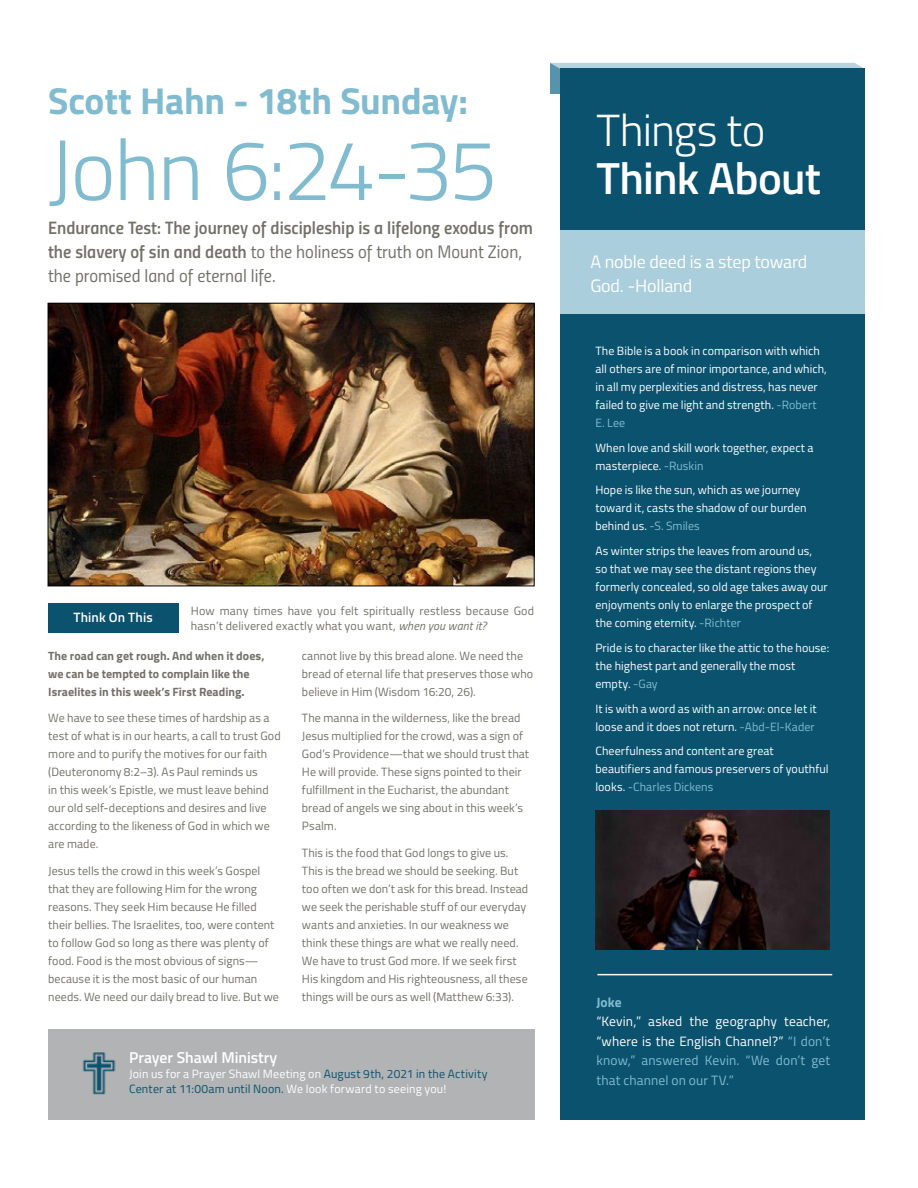
<style>
.page{position:relative;width:918px;height:1188px;background:#fff}
.page>*{position:absolute;margin:0;border:0;box-sizing:border-box;transform-origin:0 0}
.t1{font:300 85.5px "Titillium";letter-spacing:-.02em;color:#81bbcf}
.t2{font:600 45px "Titillium";letter-spacing:-.02em;color:#fff}
.t3{font:300 45px "Titillium";letter-spacing:-.015em;color:#fff}
.t4{font:700 37.5px "Titillium";letter-spacing:-.01em;color:#81bbcf}
.t5{font:18px/24px "Titillium Regular Upright";color:#727168}
.t6{font:18px "Titillium Semibold Upright";color:#727168}
.t7{font:18px/24px "Titillium";letter-spacing:-.01em;color:#fff}
.t8{font:600 15.75px "Titillium";color:#fff}
.t9{font:13.5px/19.5px "Titillium";letter-spacing:.01em;color:#fff;text-align:justify}
.t10{font:600 13.5px "Titillium";letter-spacing:.01em;color:#fff}
.t11{font:700 13.5px "Titillium";color:#81bbcf}
.t12{font:12px/18px "Titillium";letter-spacing:.005em;color:#727168}
.t13{font:12px/18px "Titillium";letter-spacing:.005em;color:#fff}
.t14{font:700 12px/18px "Titillium";letter-spacing:.005em;color:#727168}
.s1{font-family:"Titillium Semibold Upright"}
.s2{font-style:italic}
.s3{color:#0b526f}
.s4{color:#81bbcf}
</style>
<div class="page">
<div style="left:550px;top:63px;width:305px;height:31px;background:#5794a9"></div>
<svg style="left:550px;top:63px;width:315px;height:6px;background:#99becd"></svg>
<div style="left:48px;top:1030px;width:486px;height:90px;background:#b1b3b4"></div>
<div style="left:561px;top:69px;width:304px;height:1051px;background:#0b526f"></div>
<div style="left:561px;top:231px;width:304px;height:83px;background:#aacedc"></div>
<img style="left:50px;top:305px;width:482px;height:279px">
<div style="left:48px;top:303px;width:486px;height:283px;border:1px solid #000"></div>
<img style="left:595px;top:811px;width:234px;height:138px">
<div style="left:48px;top:603px;width:130px;height:30px;background:#0b526f"></div>
<hr style="left:597px;top:974px;width:235px;height:1px;background:#fff">
<img style="left:82px;top:1052px;width:34px;height:43px">
<h3 class="t4" style="left:48px;top:73px;width:421px">Scott Hahn - 18th Sunday:</h3>
<h1 class="t1" style="left:48px;top:108px;width:451px">John 6:24-35</h1>
<h2 class="t3" style="left:596px;top:98px;width:171px">Things to</h2>
<h2 class="t2" style="left:596px;top:145px;width:226px">Think About</h2>
<h3 class="t6" style="left:48px;top:214px;width:486px">Endurance Test: The journey of discipleship is a lifelong exodus from</h3>
<h3 class="t5" style="left:48px;top:239px;width:476px"><span class="s1">the slavery of sin and death</span> to the holiness of truth on Mount Zion, the promised land of eternal life.</h3>
<h3 class="t7" style="left:590px;top:248px;width:219px">A noble deed is a step toward<br>God. -Holland</h3>
<p class="t10" style="left:73px;top:608px;width:81px">Think On This</p>
<p class="t12" style="left:191px;top:602px;width:345px;line-height:15px">How many times have you felt spiritually restless because God hasn’t delivered exactly what you want, <span class="s2">when you want it?</span></p>
<p class="t14" style="left:48px;top:646px;width:218px">The road can get rough. And when it does, we can be tempted to complain like the<br>Israelites in this week’s First Reading.</p>
<p class="t12" style="left:48px;top:709px;width:234px">We have to see these times of hardship as a test of what is in our hearts, a call to trust God more and to purify the motives for our faith (Deuteronomy 8:2–3). As Paul reminds us<br>in this week’s Epistle, we must leave behind our old self-deceptions and desires and live according to the likeness of God in which we are made.</p>
<p class="t12" style="left:48px;top:861px;width:232px">Jesus tells the crowd in this week’s Gospel that they are following Him for the wrong reasons. They seek Him because He filled their bellies. The Israelites, too, were content to follow God so long as there was plenty of food. Food is the most obvious of signs— because it is the most basic of our human needs. We need our daily bread to live. But we</p>
<p class="t12" style="left:302px;top:646px;width:233px">cannot live by this bread alone. We need the bread of eternal life that preserves those who believe in Him (Wisdom 16:20, 26).</p>
<p class="t12" style="left:302px;top:709px;width:229px">The manna in the wilderness, like the bread Jesus multiplied for the crowd, was a sign of God’s Providence—that we should trust that He will provide. These signs pointed to their fulfillment in the Eucharist, the abundant bread of angels we sing about in this week’s Psalm.</p>
<p class="t12" style="left:302px;top:843px;width:228px">This is the food that God longs to give us.<br>This is the bread we should be seeking. But too often we don’t ask for this bread. Instead we seek the perishable stuff of our everyday wants and anxieties. In our weakness we think these things are what we really need.<br>We have to trust God more. If we seek first His kingdom and His righteousness, all these things will be ours as well (Matthew 6:33).</p>
<h3 class="t8" style="left:129px;top:1046px;width:150px">Prayer Shawl Ministry</h3>
<p class="t13" style="left:129px;top:1066px;width:360px;line-height:15px">Join us for a Prayer Shawl Meeting on <span class="s3">August 9th, 2021 in the Activity<br>Center at 11:00am until Noon.</span> We look forward to seeing you!</p>
<p class="t13" style="left:595px;top:341px;width:233px">The Bible is a book in comparison with which all others are of minor importance, and which, in all my perplexities and distress, has never failed to give me light and strength. <span class="s4">-Robert E. Lee</span></p>
<p class="t13" style="left:595px;top:438px;width:220px">When love and skill work together, expect a masterpiece. <span class="s4">-Ruskin</span></p>
<p class="t13" style="left:595px;top:481px;width:213px">Hope is like the sun, which as we journey toward it, casts the shadow of our burden behind us. <span class="s4">-S. Smiles</span></p>
<p class="t13" style="left:595px;top:541px;width:234px">As winter strips the leaves from around us,<br>so that we may see the distant regions they formerly concealed, so old age takes away our enjoyments only to enlarge the prospect of the coming eternity. <span class="s4">-Richter</span></p>
<p class="t13" style="left:595px;top:638px;width:235px">Pride is to character like the attic to the house: the highest part and generally the most empty. <span class="s4">-Gay</span></p>
<p class="t13" style="left:595px;top:699px;width:223px">It is with a word as with an arrow: once let it loose and it does not return. <span class="s4">-Abd-El-Kader</span></p>
<p class="t13" style="left:595px;top:742px;width:235px">Cheerfulness and content are great beautifiers and famous preservers of youthful looks. <span class="s4">-Charles Dickens</span></p>
<p class="t11" style="left:596px;top:992px;width:27px">Joke</p>
<p class="t9" style="left:596px;top:1011px;width:235px">“Kevin,” asked the geography teacher, “where is the English Channel?” <span class="s4">“I don’t know,” answered Kevin. “We don’t get that channel on our TV.”</span></p>
</div>
